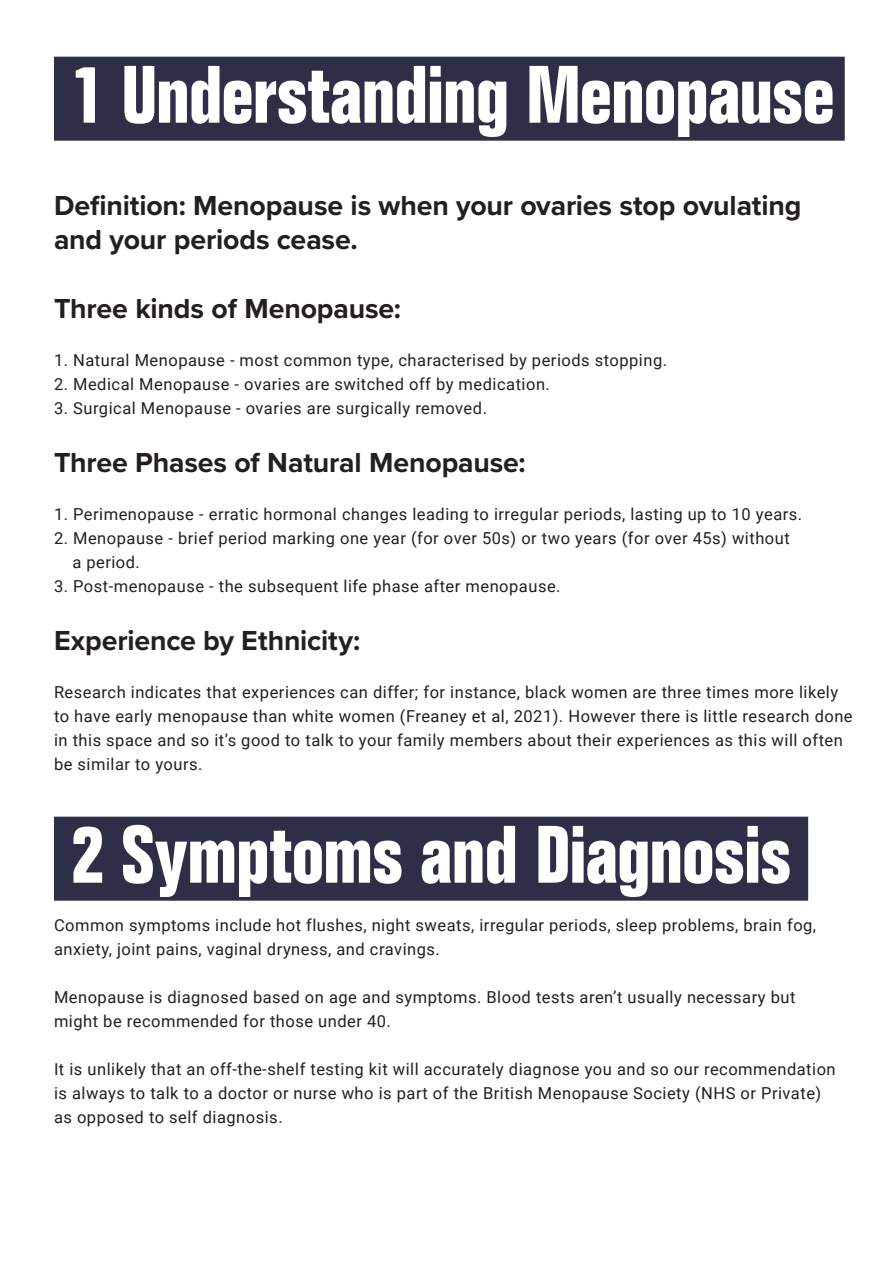
<style>
.page{position:relative;width:893px;height:1263px;background:#fff}
.page>*{position:absolute;margin:0;border:0;box-sizing:border-box;transform-origin:0 0}
.t1{font:700 condensed 79.5px "Folio Std";letter-spacing:-.015em;color:#fff}
.t2{font:700 28.5px/34.2px "Proxima Nova";letter-spacing:-.005em;color:#231f20}
.body{font:16.5px/24px "Roboto";letter-spacing:.03em;color:#231f20}
</style>
<div class="page">
<hr style="left:892px;top:0;width:1px;height:1263px;background:#d5d5da">
<div style="left:54px;top:57px;width:791px;height:84px;background:#2e2e46"></div>
<div style="left:54px;top:817px;width:754px;height:84px;background:#2e2e46"></div>
<p class="t1" style="left:71px;top:51px;width:765px">1 Understanding Menopause</p>
<h2 class="t2" style="left:54px;top:188px;width:749px">Definition: Menopause is when your ovaries stop ovulating and your periods cease.</h2>
<h2 class="t2" style="left:54px;top:290px;width:348px">Three kinds of Menopause:</h2>
<p class="body" style="left:54px;top:347px;width:615px">1. Natural Menopause - most common type, characterised by periods stopping.</p>
<p class="body" style="left:54px;top:371px;width:497px">2. Medical Menopause - ovaries are switched off by medication.</p>
<p class="body" style="left:54px;top:395px;width:434px">3. Surgical Menopause - ovaries are surgically removed.</p>
<h2 class="t2" style="left:54px;top:445px;width:473px">Three Phases of Natural Menopause:</h2>
<p class="body" style="left:54px;top:501px;width:750px">1. Perimenopause - erratic hormonal changes leading to irregular periods, lasting up to 10 years.</p>
<p class="body" style="left:54px;top:525px;width:737px">2. Menopause - brief period marking one year (for over 50s) or two years (for over 45s) without</p>
<p class="body" style="left:72px;top:549px;width:69px">a period.</p>
<p class="body" style="left:54px;top:573px;width:508px">3. Post-menopause - the subsequent life phase after menopause.</p>
<h2 class="t2" style="left:54px;top:623px;width:308px">Experience by Ethnicity:</h2>
<p class="body" style="left:54px;top:680px;width:800px">Research indicates that experiences can differ; for instance, black women are three times more likely to have early menopause than white women (Freaney et al, 2021). However there is little research done in this space and so it’s good to talk to your family members about their experiences as this will often be similar to yours.</p>
<p class="t1" style="left:71px;top:811px;width:722px">2 Symptoms and Diagnosis</p>
<p class="body" style="left:54px;top:912px;width:764px">Common symptoms include hot flushes, night sweats, irregular periods, sleep problems, brain fog,</p>
<p class="body" style="left:54px;top:936px;width:387px">anxiety, joint pains, vaginal dryness, and cravings.</p>
<p class="body" style="left:54px;top:984px;width:743px">Menopause is diagnosed based on age and symptoms. Blood tests aren’t usually necessary but</p>
<p class="body" style="left:54px;top:1008px;width:338px">might be recommended for those under 40.</p>
<p class="body" style="left:54px;top:1056px;width:783px">It is unlikely that an off-the-shelf testing kit will accurately diagnose you and so our recommendation</p>
<p class="body" style="left:54px;top:1080px;width:769px">is always to talk to a doctor or nurse who is part of the British Menopause Society (NHS or Private)</p>
<p class="body" style="left:54px;top:1104px;width:230px">as opposed to self diagnosis.</p>
</div>
